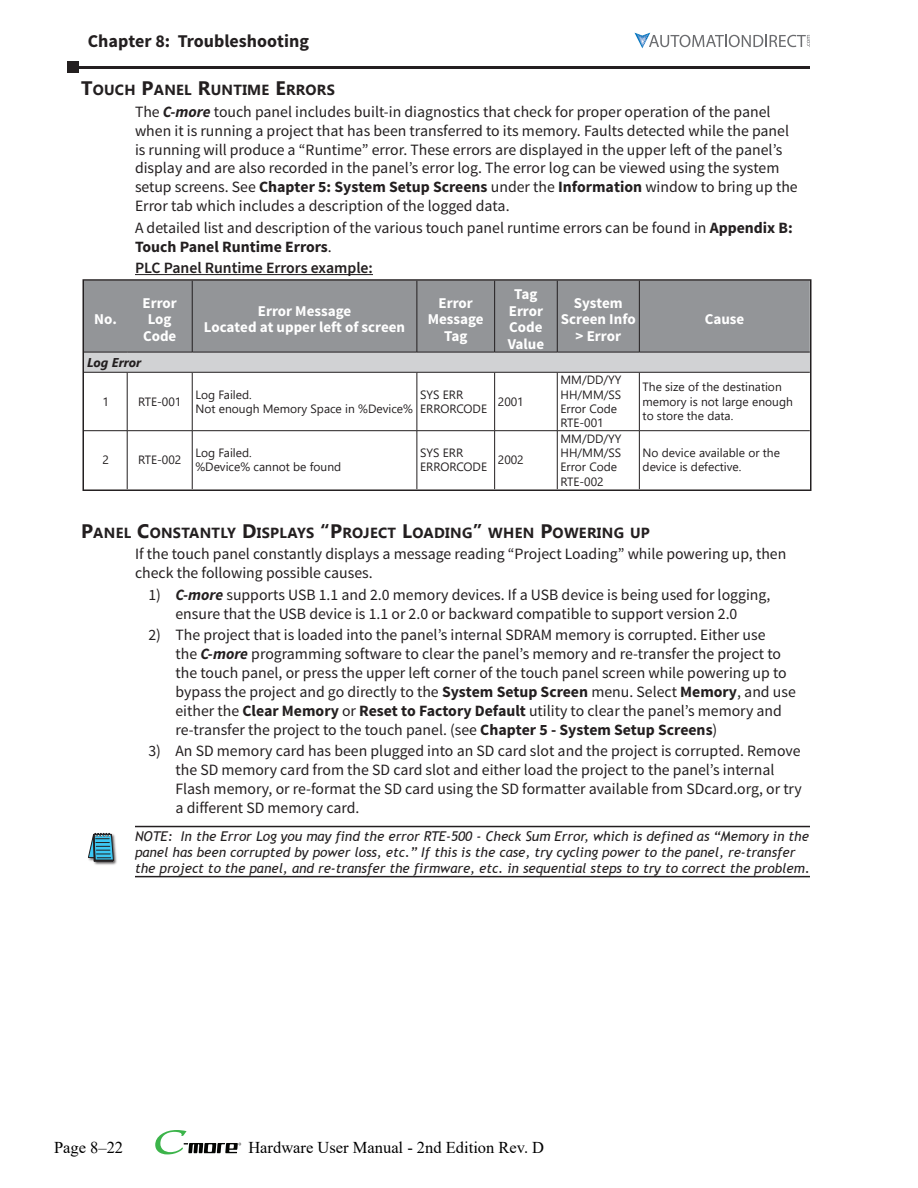
<style>
.page{position:relative;width:918px;height:1188px;background:#fff}
.page>*{position:absolute;margin:0;border:0;box-sizing:border-box;transform-origin:0 0}
.t1{font:700 18px "Source Sans Pro";color:#231f20}
.t2{font:16.5px "Times New Roman";color:#000}
.Body{font:15.75px/18.9px "Source Sans Pro";color:#231f20}
.Head_Sub3__Body{font:600 15.75px "Source Sans Pro";color:#231f20}
.T_Title{font:700 15px/16.5px "Source Sans Pro";color:#fff;text-align:center}
.Body_-_w_o_indent{font:700 14.7px "Segoe UI";letter-spacing:.02em;color:#231f20}
.Head{font:700 14.7px "Segoe UI";letter-spacing:.02em;color:#231f20}
.Note{font:italic 13.5px/16.2px "Trebuchet MS";color:#231f20}
.T_Subhead__left{font:italic 700 12.75px "Segoe UI";color:#231f20}
.T_Body__left{font:12px/14.4px "Segoe UI";color:#231f20}
.T_Body_-_center{font:12px "Segoe UI";color:#231f20}
.s1{font-size:19.5px}
.s2{font-weight:700;font-style:italic}
.s3{font-weight:700}
</style>
<div class="page">
<svg style="left:634px;top:33px;width:176px;height:15px"></svg>
<hr style="left:74px;top:66px;width:736px;height:3px;background:#231f20">
<div style="left:68px;top:62px;width:12px;height:12px;background:#231f20"></div>
<svg style="left:155px;top:1130px;width:87px;height:24px"></svg>
<hr style="left:135px;top:274px;width:238px;height:1px;background:#231f20">
<div style="left:85px;top:282px;width:724px;height:70px;background:#939598"></div>
<div style="left:84px;top:352px;width:726px;height:20px;background:#d1d2d4"></div>
<svg style="left:85px;top:373px;width:724px;height:115px"></svg>
<hr style="left:192px;top:281px;width:1px;height:71px;background:#231f20">
<hr style="left:417px;top:281px;width:1px;height:71px;background:#231f20">
<hr style="left:494px;top:281px;width:1px;height:71px;background:#231f20">
<hr style="left:557px;top:281px;width:1px;height:71px;background:#231f20">
<hr style="left:639px;top:281px;width:1px;height:71px;background:#231f20">
<hr style="left:84px;top:352px;width:43px;height:1px;background:#231f20">
<hr style="left:127px;top:352px;width:65px;height:1px;background:#231f20">
<hr style="left:192px;top:352px;width:225px;height:1px;background:#231f20">
<hr style="left:417px;top:352px;width:78px;height:1px;background:#231f20">
<hr style="left:495px;top:352px;width:62px;height:1px;background:#231f20">
<hr style="left:557px;top:352px;width:82px;height:1px;background:#231f20">
<hr style="left:639px;top:352px;width:171px;height:1px;background:#231f20">
<hr style="left:192px;top:372px;width:1px;height:59px;background:#231f20">
<hr style="left:417px;top:372px;width:1px;height:59px;background:#231f20">
<hr style="left:494px;top:372px;width:1px;height:59px;background:#231f20">
<hr style="left:557px;top:372px;width:1px;height:59px;background:#231f20">
<hr style="left:639px;top:372px;width:1px;height:59px;background:#231f20">
<hr style="left:192px;top:431px;width:1px;height:58px;background:#231f20">
<hr style="left:417px;top:431px;width:1px;height:58px;background:#231f20">
<hr style="left:494px;top:431px;width:1px;height:58px;background:#231f20">
<hr style="left:557px;top:431px;width:1px;height:58px;background:#231f20">
<hr style="left:639px;top:431px;width:1px;height:58px;background:#231f20">
<hr style="left:192px;top:372px;width:225px;height:1px;background:#231f20">
<hr style="left:417px;top:372px;width:78px;height:1px;background:#231f20">
<hr style="left:495px;top:372px;width:62px;height:1px;background:#231f20">
<hr style="left:557px;top:372px;width:82px;height:1px;background:#231f20">
<hr style="left:639px;top:372px;width:171px;height:1px;background:#231f20">
<hr style="left:192px;top:430px;width:225px;height:1px;background:#231f20">
<hr style="left:417px;top:430px;width:78px;height:1px;background:#231f20">
<hr style="left:495px;top:430px;width:62px;height:1px;background:#231f20">
<hr style="left:557px;top:430px;width:82px;height:1px;background:#231f20">
<hr style="left:639px;top:430px;width:171px;height:1px;background:#231f20">
<hr style="left:84px;top:372px;width:43px;height:1px;background:#231f20">
<hr style="left:127px;top:372px;width:65px;height:1px;background:#231f20">
<hr style="left:127px;top:372px;width:1px;height:59px;background:#231f20">
<hr style="left:84px;top:430px;width:43px;height:1px;background:#231f20">
<hr style="left:127px;top:430px;width:65px;height:1px;background:#231f20">
<hr style="left:127px;top:431px;width:1px;height:58px;background:#231f20">
<div style="left:82px;top:279px;width:730px;height:212px;border:2px solid #231f20"></div>
<svg style="left:95px;top:825px;width:715px;height:53px"></svg>
<img style="left:94px;top:833px;width:25px;height:33px">
<svg style="left:88px;top:833px;width:26px;height:29px"></svg>
<hr style="left:135px;top:826px;width:675px;height:1px;background:#231f20">
<hr style="left:135px;top:876px;width:675px;height:1px;background:#231f20">
<p class="t1" style="left:88px;top:30px;width:223px">Chapter 8: Troubleshooting</p>
<p class="Head" style="left:81px;top:79px;width:255px"><span class="s1">T</span>OUCH <span class="s1">P</span>ANEL <span class="s1">R</span>UNTIME <span class="s1">E</span>RRORS</p>
<p class="Body" style="left:135px;top:102px;width:664px">The <span class="s2">C-more</span> touch panel includes built-in diagnostics that check for proper operation of the panel when it is running a project that has been transferred to its memory. Faults detected while the panel is running will produce a “Runtime” error. These errors are displayed in the upper left of the panel’s display and are also recorded in the panel’s error log. The error log can be viewed using the system setup screens. See <span class="s3">Chapter 5: System Setup Screens</span> under the <span class="s3">Information</span> window to bring up the Error tab which includes a description of the logged data.</p>
<p class="Body" style="left:135px;top:218px;width:659px">A detailed list and description of the various touch panel runtime errors can be found in <span class="s3">Appendix B:<br>Touch Panel Runtime Errors</span>.</p>
<p class="Head_Sub3__Body" style="left:135px;top:258px;width:239px">PLC Panel Runtime Errors example:</p>
<p class="T_Title" style="left:94px;top:311px;width:24px">No.</p>
<p class="T_Title" style="left:428px;top:295px;width:57px">Error<br>Message<br>Tag</p>
<p class="T_Title" style="left:508px;top:287px;width:38px">Tag<br>Error<br>Code<br>Value</p>
<p class="T_Title" style="left:561px;top:295px;width:76px">System<br>Screen Info &gt; Error</p>
<p class="T_Title" style="left:143px;top:295px;width:36px">Error<br>Log<br>Code</p>
<p class="T_Title" style="left:258px;top:303px;width:95px">Error Message</p>
<p class="T_Title" style="left:705px;top:311px;width:41px">Cause</p>
<p class="T_Title" style="left:204px;top:320px;width:203px">Located at upper left of screen</p>
<p class="T_Subhead__left" style="left:87px;top:353px;width:55px">Log Error</p>
<p class="T_Body_-_center" style="left:102px;top:390px;width:8px">1</p>
<p class="T_Body_-_center" style="left:138px;top:390px;width:45px">RTE-001</p>
<p class="T_Body_-_center" style="left:102px;top:449px;width:8px">2</p>
<p class="T_Body_-_center" style="left:138px;top:449px;width:45px">RTE-002</p>
<p class="T_Body__left" style="left:195px;top:386px;width:57px">Log Failed.</p>
<p class="T_Body__left" style="left:195px;top:401px;width:219px">Not enough Memory Space in %Device%</p>
<p class="T_Body__left" style="left:420px;top:386px;width:45px">SYS ERR</p>
<p class="T_Body__left" style="left:420px;top:401px;width:69px">ERRORCODE</p>
<p class="T_Body__left" style="left:498px;top:393px;width:27px">2001</p>
<p class="T_Body__left" style="left:195px;top:445px;width:57px">Log Failed.</p>
<p class="T_Body__left" style="left:195px;top:459px;width:147px">%Device% cannot be found</p>
<p class="T_Body__left" style="left:420px;top:445px;width:45px">SYS ERR</p>
<p class="T_Body__left" style="left:420px;top:459px;width:69px">ERRORCODE</p>
<p class="T_Body__left" style="left:498px;top:452px;width:27px">2002</p>
<p class="T_Body__left" style="left:561px;top:372px;width:63px">MM/DD/YY</p>
<p class="T_Body__left" style="left:561px;top:386px;width:62px">HH/MM/SS</p>
<p class="T_Body__left" style="left:561px;top:401px;width:58px">Error Code</p>
<p class="T_Body__left" style="left:561px;top:415px;width:45px">RTE-001</p>
<p class="T_Body__left" style="left:561px;top:430px;width:63px">MM/DD/YY</p>
<p class="T_Body__left" style="left:561px;top:445px;width:62px">HH/MM/SS</p>
<p class="T_Body__left" style="left:561px;top:459px;width:58px">Error Code</p>
<p class="T_Body__left" style="left:561px;top:473px;width:45px">RTE-002</p>
<p class="T_Body__left" style="left:643px;top:379px;width:152px">The size of the destination memory is not large enough to store the data.</p>
<p class="T_Body__left" style="left:643px;top:445px;width:139px">No device available or the device is defective.</p>
<p class="Body_-_w_o_indent" style="left:81px;top:522px;width:569px"><span class="s1">P</span>ANEL <span class="s1">C</span>ONSTANTLY <span class="s1">D</span>ISPLAYS <span class="s1">“P</span>ROJECT <span class="s1">L</span>OADING<span class="s1">”</span> WHEN <span class="s1">P</span>OWERING UP</p>
<p class="Body" style="left:135px;top:545px;width:653px">If the touch panel constantly displays a message reading “Project Loading” while powering up, then check the following possible causes.</p>
<p class="Body" style="left:148px;top:585px;width:623px;text-align:center">1) <span class="s2">C-more</span> supports USB 1.1 and 2.0 memory devices. If a USB device is being used for logging, ensure that the USB device is 1.1 or 2.0 or backward compatible to support version 2.0</p>
<p class="Body" style="left:176px;top:626px;width:622px;text-indent:-27px">2) The project that is loaded into the panel’s internal SDRAM memory is corrupted. Either use<br>the <span class="s2">C-more</span> programming software to clear the panel’s memory and re-transfer the project to the touch panel, or press the upper left corner of the touch panel screen while powering up to bypass the project and go directly to the <span class="s3">System Setup Screen</span> menu. Select <span class="s3">Memory</span>, and use either the <span class="s3">Clear Memory</span> or <span class="s3">Reset to Factory Default</span> utility to clear the panel’s memory and re-transfer the project to the touch panel. (see <span class="s3">Chapter 5 - System Setup Screens</span>)</p>
<p class="Body" style="left:176px;top:742px;width:628px;text-indent:-27px">3) An SD memory card has been plugged into an SD card slot and the project is corrupted. Remove the SD memory card from the SD card slot and either load the project to the panel’s internal Flash memory, or re-format the SD card using the SD formatter available from SDcard.org, or try a different SD memory card.</p>
<p class="Note" style="left:135px;top:828px;width:676px">NOTE: In the Error Log you may find the error RTE-500 - Check Sum Error, which is defined as “Memory in the panel has been corrupted by power loss, etc.” If this is the case, try cycling power to the panel, re-transfer the project to the panel, and re-transfer the firmware, etc. in sequential steps to try to correct the problem.</p>
<p class="t2" style="left:54px;top:1136px;width:71px">Page 8–22</p>
<p class="t2" style="left:248px;top:1136px;width:297px">Hardware User Manual - 2nd Edition Rev. D</p>
</div>
